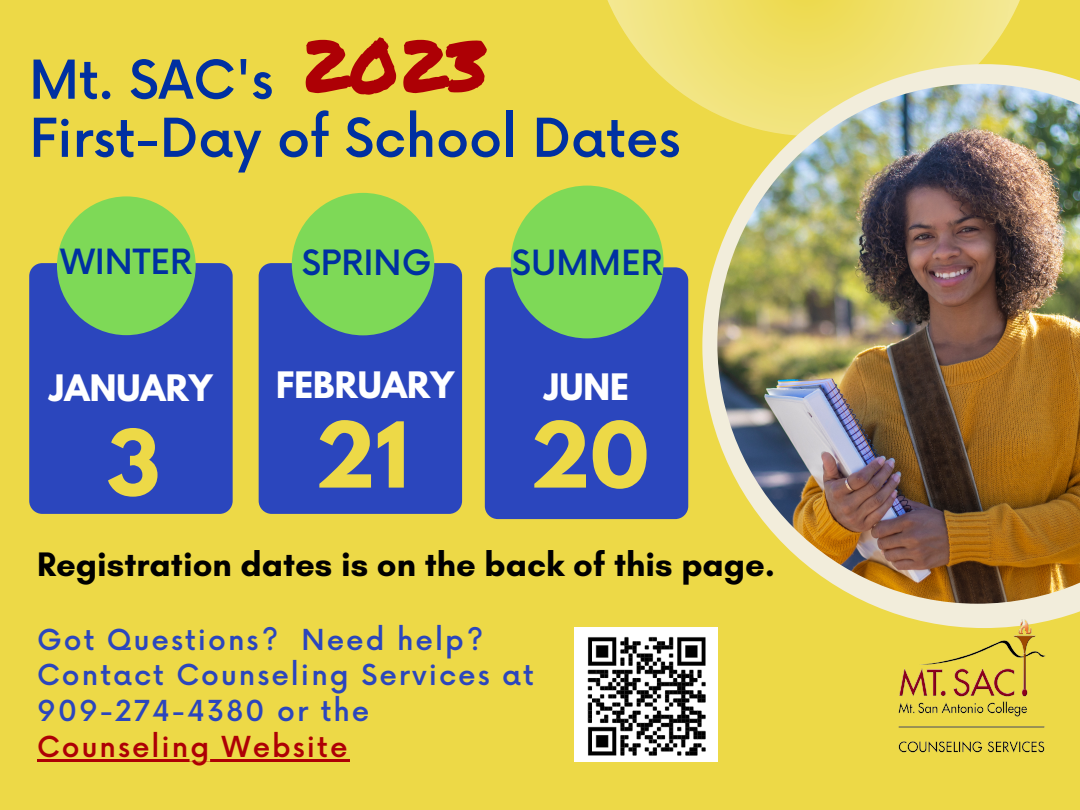
<style>
.page{position:relative;width:1080px;height:810px;background:#edd947}
.page>*{position:absolute;margin:0;border:0;box-sizing:border-box;transform-origin:0 0}
.t1{font:700 80.38px "League Spartan";color:#edd947}
.t2{font:73.12px "Permanent Marker";color:#ad0005}
.t3{font:500 52.25px/58.1px "Now";color:#0030a1}
.t4{font:700 34.62px "Glacial Indifference";color:#000}
.t5{font:500 34px "Now";color:#0030a1}
.t6{font:500 33.88px "Now";color:#0030a1}
.t7{font:700 32.31px "League Spartan";color:#fff}
.t8{font:500 28.19px/35.6px "Now";letter-spacing:.07em;color:#2b46bd}
.t9{font:500 28.19px "Now";letter-spacing:.07em;color:#ad0005}
</style>
<div class="page">
<svg style="left:607px;top:0;width:404px;height:106px"></svg>
<svg style="left:702px;top:64px;width:378px;height:564px"></svg>
<img style="left:717px;top:84px;width:363px;height:520px">
<img style="left:878px;top:585px;width:184px;height:168px">
<img style="left:574px;top:628px;width:143px;height:133px">
<hr style="left:37px;top:759px;width:313px;height:2px;background:#ad0005">
<div style="left:29px;top:263px;width:204px;height:251px;background:#2b46bd;border-radius:13px"></div>
<div style="left:57px;top:196px;width:139px;height:139px;background:#7ed957;border-radius:50%"></div>
<div style="left:259px;top:263px;width:203px;height:251px;background:#2b46bd;border-radius:13px"></div>
<div style="left:292px;top:193px;width:142px;height:142px;background:#7ed957;border-radius:50%"></div>
<div style="left:485px;top:267px;width:203px;height:252px;background:#2b46bd;border-radius:13px"></div>
<div style="left:511px;top:186px;width:153px;height:152px;background:#7ed957;border-radius:50%"></div>
<h2 class="t2" style="left:301px;top:12px;width:188px">2023</h2>
<h3 class="t3" style="left:29px;top:54px;width:653px">Mt. SAC's<br>First-Day of School Dates</h3>
<p class="t6" style="left:60px;top:244px;width:133px">WINTER</p>
<p class="t5" style="left:302px;top:244px;width:131px">SPRING</p>
<p class="t6" style="left:512px;top:244px;width:152px">SUMMER</p>
<p class="t7" style="left:49px;top:372px;width:165px">JANUARY</p>
<p class="t7" style="left:276px;top:369px;width:179px">FEBRUARY</p>
<h1 class="t1" style="left:107px;top:423px;width:55px">3</h1>
<p class="t7" style="left:544px;top:371px;width:86px">JUNE</p>
<h1 class="t1" style="left:315px;top:415px;width:95px">21</h1>
<h1 class="t1" style="left:530px;top:415px;width:120px">20</h1>
<p class="t4" style="left:37px;top:543px;width:739px">Registration dates is on the back of this page.</p>
<p class="t8" style="left:37px;top:624px;width:498px">Got Questions? Need help?<br>Contact Counseling Services at<br>909-274-4380 or the</p>
<p class="t9" style="left:37px;top:731px;width:312px">Counseling Website</p>
</div>
